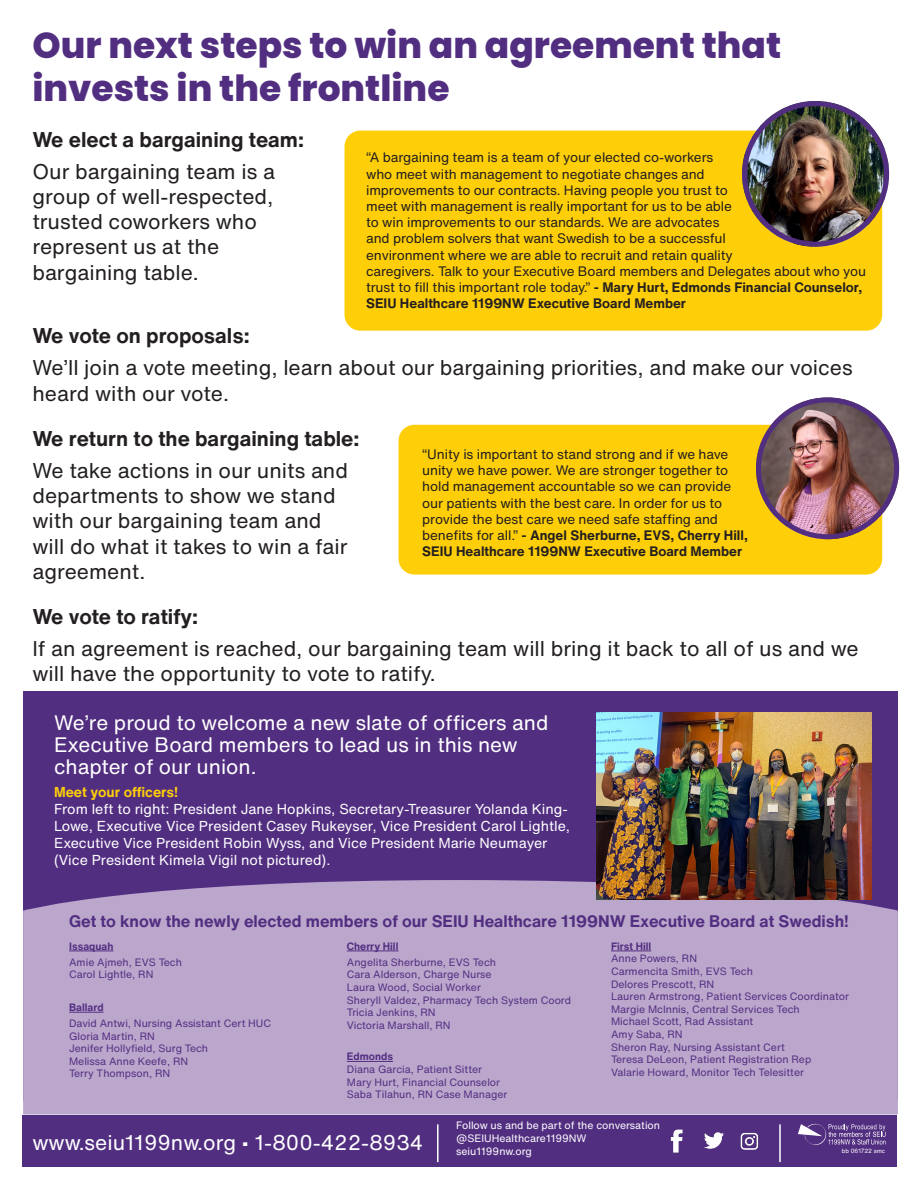
<style>
.page{position:relative;width:918px;height:1188px;background:#fff}
.page>*{position:absolute;margin:0;border:0;box-sizing:border-box;transform-origin:0 0}
.t1{font:800 36px/43.2px "Poppins";color:#522e81}
.t2{font:21px/25.2px "Helvetica Now Text";color:#231f20}
.t3{font:700 21px "Helvetica Now Text";color:#231f20}
.t4{font:21px "Helvetica Now Text";color:#fff}
.t5{font:20.55px/21.9px "Helvetica Now Text";color:#fff}
.t6{font:700 16.5px "Helvetica Now Text";color:#522e81}
.t7{font:14.1px/17px "Helvetica Now Text";color:#fff}
.t8{font:700 14.1px "Helvetica Now Text";color:#fece08}
.t9{font:13.5px/16.2px "Helvetica Now Text";letter-spacing:-.01em;color:#231f20}
.t10{font:10.5px/12.6px "Helvetica Now Text";color:#522e81}
.t11{font:10.5px/12.6px "Helvetica Now Text";color:#fff}
.t12{font:700 10.5px "Helvetica Now Text";color:#522e81}
.t13{font:6px "Helvetica Now Text";color:#fff}
.s1{font-weight:700}
</style>
<div class="page">
<div style="left:399px;top:425px;width:483px;height:150px;background:#fece08;border-radius:16px"></div>
<img style="left:756px;top:399px;width:143px;height:140px">
<div style="left:756px;top:397px;width:143px;height:142px;border:5px solid #522e81;border-radius:50%"></div>
<div style="left:345px;top:131px;width:537px;height:200px;background:#fece08;border-radius:16px"></div>
<img style="left:742px;top:101px;width:147px;height:146px">
<div style="left:742px;top:101px;width:147px;height:146px;border:5px solid #522e81;border-radius:50%"></div>
<div style="left:23px;top:691px;width:875px;height:410px;background:#522e81"></div>
<div style="left:23px;top:880px;width:875px;height:235px;background:#bba7cc"></div>
<hr style="left:69px;top:951px;width:44px;height:1px;background:#522e81">
<hr style="left:69px;top:1012px;width:35px;height:1px;background:#522e81">
<hr style="left:347px;top:951px;width:51px;height:1px;background:#522e81">
<hr style="left:347px;top:1061px;width:46px;height:1px;background:#522e81">
<hr style="left:611px;top:951px;width:40px;height:1px;background:#522e81">
<img style="left:596px;top:712px;width:276px;height:188px">
<div style="left:22px;top:1115px;width:874px;height:51px;background:#522e81"></div>
<svg style="left:798px;top:1123px;width:88px;height:22px"></svg>
<img style="left:704px;top:1132px;width:20px;height:17px">
<img style="left:740px;top:1132px;width:19px;height:18px">
<img style="left:671px;top:1129px;width:11px;height:24px">
<hr style="left:437px;top:1124px;width:2px;height:38px;background:#fff">
<hr style="left:779px;top:1124px;width:2px;height:38px;background:#fff">
<p class="t1" style="left:32px;top:24px;width:750px">Our next steps to win an agreement that invests in the frontline</p>
<p class="t3" style="left:32px;top:124px;width:273px">We elect a bargaining team:</p>
<p class="t2" style="left:32px;top:158px;width:244px">Our bargaining team is a group of well-respected, trusted coworkers who represent us at the bargaining table.</p>
<p class="t9" style="left:366px;top:149px;width:501px">“A bargaining team is a team of your elected co-workers<br>who meet with management to negotiate changes and<br>improvements to our contracts. Having people you trust to<br>meet with management is really important for us to be able<br>to win improvements to our standards. We are advocates<br>and problem solvers that want Swedish to be a successful<br>environment where we are able to recruit and retain quality<br>caregivers. Talk to your Executive Board members and Delegates about who you trust to fill this important role today.” <span class="s1">- Mary Hurt, Edmonds Financial Counselor, SEIU Healthcare 1199NW Executive Board Member</span></p>
<p class="t3" style="left:32px;top:320px;width:219px">We vote on proposals:</p>
<p class="t2" style="left:32px;top:355px;width:822px">We’ll join a vote meeting, learn about our bargaining priorities, and make our voices heard with our vote.</p>
<p class="t3" style="left:32px;top:423px;width:329px">We return to the bargaining table:</p>
<p class="t2" style="left:32px;top:457px;width:317px">We take actions in our units and departments to show we stand with our bargaining team and will do what it takes to win a fair agreement.</p>
<p class="t3" style="left:32px;top:601px;width:167px">We vote to ratify:</p>
<p class="t2" style="left:32px;top:636px;width:828px">If an agreement is reached, our bargaining team will bring it back to all of us and we will have the opportunity to vote to ratify.</p>
<p class="t9" style="left:422px;top:446px;width:327px">“Unity is important to stand strong and if we have unity we have power. We are stronger together to hold management accountable so we can provide our patients with the best care. In order for us to provide the best care we need safe staffing and benefits for all.” <span class="s1">- Angel Sherburne, EVS, Cherry Hill, SEIU Healthcare 1199NW Executive Board Member</span></p>
<p class="t5" style="left:54px;top:712px;width:496px">We’re proud to welcome a new slate of officers and<br>Executive Board members to lead us in this new chapter of our union.</p>
<p class="t8" style="left:54px;top:781px;width:126px">Meet your officers!</p>
<p class="t7" style="left:54px;top:800px;width:518px">From left to right: President Jane Hopkins, Secretary-Treasurer Yolanda King-Lowe, Executive Vice President Casey Rukeyser, Vice President Carol Lightle, Executive Vice President Robin Wyss, and Vice President Marie Neumayer (Vice President Kimela Vigil not pictured).</p>
<p class="t6" style="left:69px;top:909px;width:781px">Get to know the newly elected members of our SEIU Healthcare 1199NW Executive Board at Swedish!</p>
<p class="t12" style="left:69px;top:938px;width:46px">Issaquah</p>
<p class="t10" style="left:69px;top:955px;width:114px">Amie Ajmeh, EVS Tech<br>Carol Lightle, RN</p>
<p class="t12" style="left:69px;top:1000px;width:36px">Ballard</p>
<p class="t10" style="left:69px;top:1017px;width:204px">David Antwi, Nursing Assistant Cert HUC<br>Gloria Martin, RN<br>Jenifer Hollyfield, Surg Tech<br>Melissa Anne Keefe, RN<br>Terry Thompson, RN</p>
<p class="t12" style="left:347px;top:938px;width:53px">Cherry Hill</p>
<p class="t10" style="left:347px;top:955px;width:226px">Angelita Sherburne, EVS Tech<br>Cara Alderson, Charge Nurse<br>Laura Wood, Social Worker<br>Sheryll Valdez, Pharmacy Tech System Coord<br>Tricia Jenkins, RN<br>Victoria Marshall, RN</p>
<p class="t10" style="left:347px;top:1050px;width:162px"><span class="s1">Edmonds<br></span>Diana Garcia, Patient Sitter<br>Mary Hurt, Financial Counselor<br>Saba Tilahun, RN Case Manager</p>
<p class="t10" style="left:611px;top:940px;width:239px"><span class="s1">First Hill<br></span>Anne Powers, RN<br>Carmencita Smith, EVS Tech<br>Delores Prescott, RN<br>Lauren Armstrong, Patient Services Coordinator<br>Margie McInnis, Central Services Tech<br>Michael Scott, Rad Assistant<br>Amy Saba, RN<br>Sheron Ray, Nursing Assistant Cert<br>Teresa DeLeon, Patient Registration Rep<br>Valarie Howard, Monitor Tech Telesitter</p>
<h2 class="t4" style="left:32px;top:1127px;width:392px">www.seiu1199nw.org • 1-800-422-8934</h2>
<p class="t11" style="left:456px;top:1119px;width:205px">Follow us and be part of the conversation @SEIUHealthcare1199NW</p>
<p class="t11" style="left:456px;top:1144px;width:77px">seiu1199nw.org</p>
<p class="t13" style="left:842px;top:1146px;width:45px">bb 061722 smc</p>
</div>
